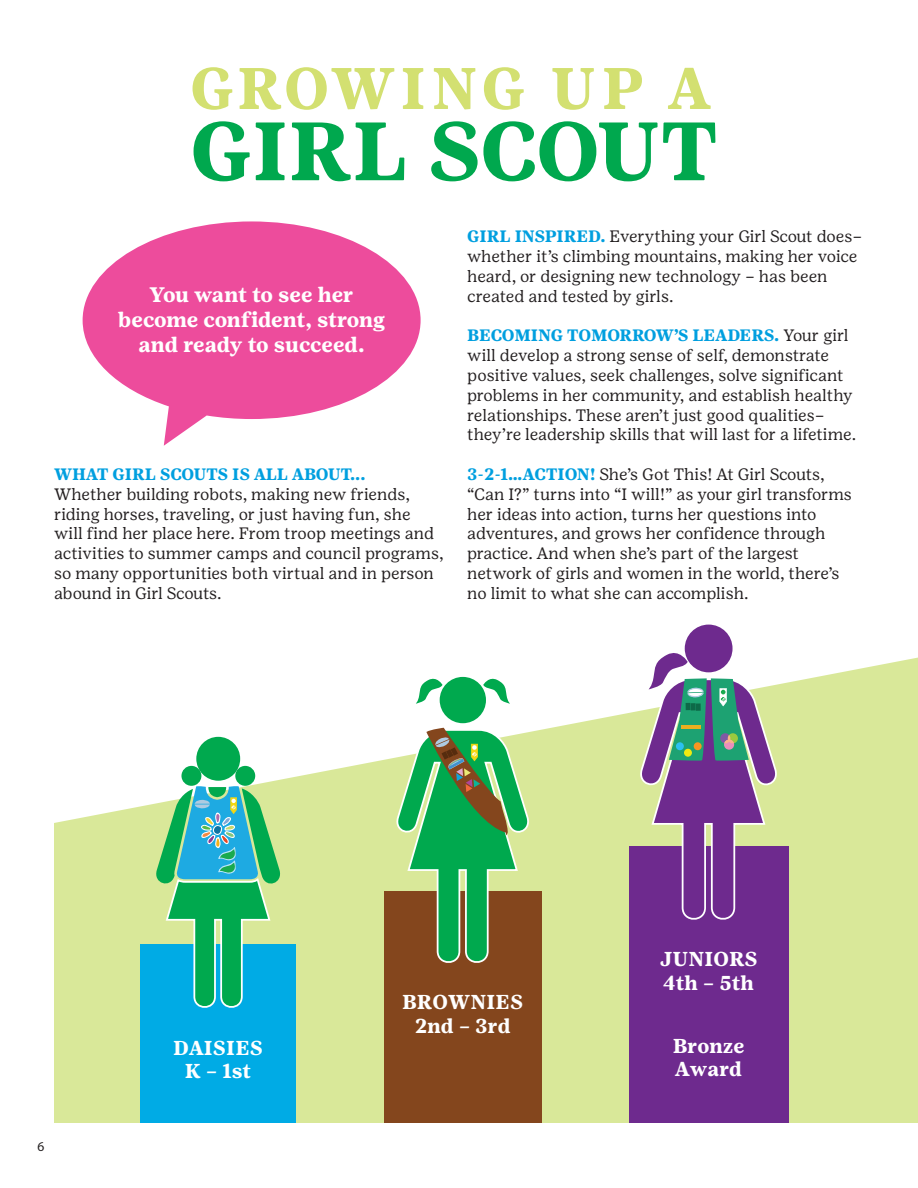
<style>
.page{position:relative;width:918px;height:1188px;background:#fff}
.page>*{position:absolute;margin:0;border:0;box-sizing:border-box;transform-origin:0 0}
.Sub-Section_Head{font:700 82.5px "Girl Scout Text";color:#00a84e}
.Sub-Section_Head-2{font:700 58.5px "Girl Scout Text";letter-spacing:.06em;color:#d3e071}
.Sub-Section_Head-3{font:700 21px/25.2px "Girl Scout Text";letter-spacing:-.02em;color:#fff;text-align:center}
.t1{font:700 20.1px/23px "Girl Scout Text";color:#fff;text-align:center}
.Sub-Section_Head-4{font:16.5px/19.8px "Girl Scout Text";color:#231f20}
.Sub-Section_Head-5{font:700 16.5px "Girl Scout Text";color:#009fdf}
.t2{font:13.5px "Myriad Pro";color:#231f20}
.s1{font-weight:700;color:#009fdf}
</style>
<div class="page">
<svg style="left:54px;top:624px;width:864px;height:499px;fill:#d9e899"></svg>
<div style="left:629px;top:846px;width:159px;height:277px;background:#6e2a8e"></div>
<div style="left:384px;top:891px;width:158px;height:232px;background:#84461d"></div>
<div style="left:141px;top:944px;width:155px;height:179px;background:#00abe5"></div>
<div style="left:196px;top:737px;width:44px;height:44px;background:#00a94e;border-radius:50%"></div>
<div style="left:181px;top:766px;width:20px;height:20px;background:#00a94e;border-radius:50%"></div>
<div style="left:235px;top:766px;width:20px;height:20px;background:#00a94e;border-radius:50%"></div>
<svg style="left:153px;top:786px;width:130px;height:222px"></svg>
<div style="left:440px;top:677px;width:46px;height:46px;background:#00a94e;border-radius:50%"></div>
<svg style="left:483px;top:676px;width:27px;height:28px"></svg>
<svg style="left:416px;top:676px;width:26px;height:28px"></svg>
<svg style="left:394px;top:728px;width:138px;height:235px"></svg>
<div style="left:685px;top:625px;width:48px;height:47px;background:#6e2a8e;border-radius:50%"></div>
<svg style="left:637px;top:648px;width:143px;height:272px"></svg>
<svg style="left:83px;top:221px;width:338px;height:225px;fill:#ed4c9c"></svg>
<p class="Sub-Section_Head-2" style="left:190px;top:53px;width:522px">GROWING UP A</p>
<p class="Sub-Section_Head" style="left:190px;top:101px;width:529px">GIRL SCOUT</p>
<p class="Sub-Section_Head-3" style="left:118px;top:282px;width:269px">You want to see her become confident, strong and ready to succeed.</p>
<p class="Sub-Section_Head-5" style="left:54px;top:464px;width:313px">WHAT GIRL SCOUTS IS ALL ABOUT...</p>
<p class="Sub-Section_Head-4" style="left:54px;top:484px;width:391px">Whether building robots, making new friends, riding horses, traveling, or just having fun, she<br>will find her place here. From troop meetings and activities to summer camps and council programs, so many opportunities both virtual and in person abound in Girl Scouts.</p>
<p class="Sub-Section_Head-4" style="left:467px;top:226px;width:397px"><span class="s1">GIRL INSPIRED.</span> Everything your Girl Scout does– whether it’s climbing mountains, making her voice heard, or designing new technology – has been created and tested by girls.</p>
<p class="Sub-Section_Head-4" style="left:467px;top:325px;width:390px"><span class="s1">BECOMING TOMORROW’S LEADERS.</span> Your girl will develop a strong sense of self, demonstrate positive values, seek challenges, solve significant problems in her community, and establish healthy relationships. These aren’t just good qualities– they’re leadership skills that will last for a lifetime.</p>
<p class="Sub-Section_Head-4" style="left:467px;top:464px;width:386px"><span class="s1">3-2-1…ACTION!</span> She’s Got This! At Girl Scouts, “Can I?” turns into “I will!” as your girl transforms her ideas into action, turns her questions into adventures, and grows her confidence through practice. And when she’s part of the largest network of girls and women in the world, there’s no limit to what she can accomplish.</p>
<p class="t2" style="left:38px;top:1138px;width:8px">6</p>
<p class="t1" style="left:173px;top:1036px;width:91px">DAISIES<br>K – 1st</p>
<p class="t1" style="left:402px;top:989px;width:123px;line-height:24.2px">BROWNIES<br>2nd – 3rd</p>
<p class="t1" style="left:660px;top:947px;width:99px;line-height:24.2px;text-align:left">JUNIORS<br>4th – 5th</p>
<p class="t1" style="left:673px;top:1034px;width:73px;text-align:left">Bronze<br>Award</p>
</div>
